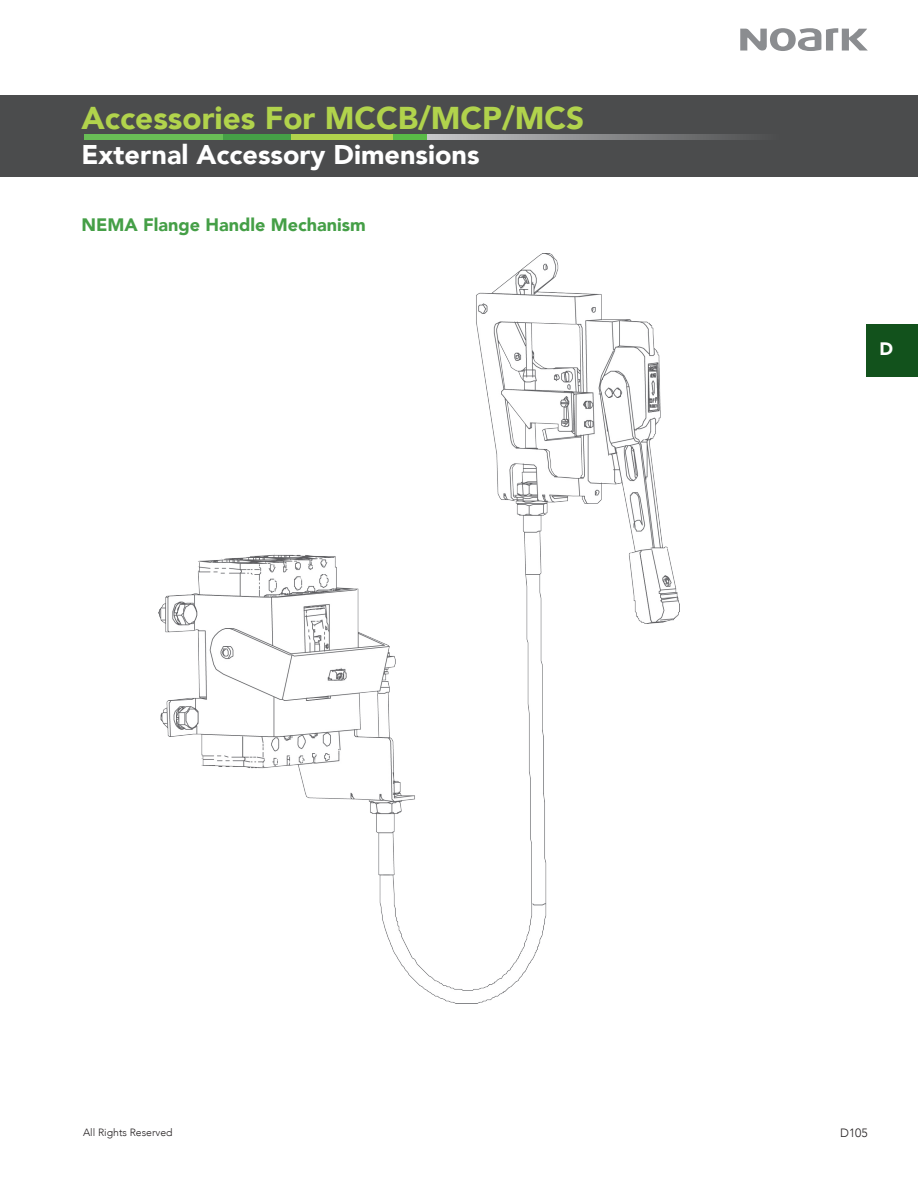
<style>
.page{position:relative;width:918px;height:1188px;background:#fff}
.page>*{position:absolute;margin:0;border:0;box-sizing:border-box;transform-origin:0 0}
.t1{font:900 31.5px "Avenir LT";color:#b1d34c}
.t2{font:900 27px "Avenir LT";color:#fff}
.t3{font:900 18px "Avenir LT";color:#459f47}
.t4{font:900 18px "Avenir LT";color:#fff}
.t5{font:300 12px "Avenir LT";color:#231f20}
.t6{font:300 10.5px "Avenir LT";color:#231f20}
</style>
<div class="page">
<div style="left:866px;top:324px;width:52px;height:52px;background:#12521c"></div>
<div style="left:0;top:96px;width:918px;height:81px;background:#4b4c4d"></div>
<div style="left:84px;top:134px;width:139px;height:6px;background:#69be56"></div>
<div style="left:223px;top:134px;width:68px;height:6px;background:#459f47"></div>
<div style="left:291px;top:134px;width:103px;height:6px;background:#b1d34c"></div>
<div style="left:393px;top:134px;width:36px;height:6px;background:#59ba47"></div>
<svg style="left:428px;top:134px;width:323px;height:6px;background:#8e8f90"></svg>
<img style="left:159px;top:254px;width:520px;height:749px">
<svg style="left:740px;top:28px;width:128px;height:23px"></svg>
<p class="t1" style="left:82px;top:99px;width:504px">Accessories For MCCB/MCP/MCS</p>
<p class="t2" style="left:82px;top:138px;width:399px">External Accessory Dimensions</p>
<p class="t3" style="left:82px;top:214px;width:286px">NEMA Flange Handle Mechanism</p>
<p class="t4" style="left:879px;top:338px;width:15px">D</p>
<p class="t6" style="left:83px;top:1127px;width:91px">All Rights Reserved</p>
<p class="t5" style="left:840px;top:1126px;width:29px">D105</p>
</div>
